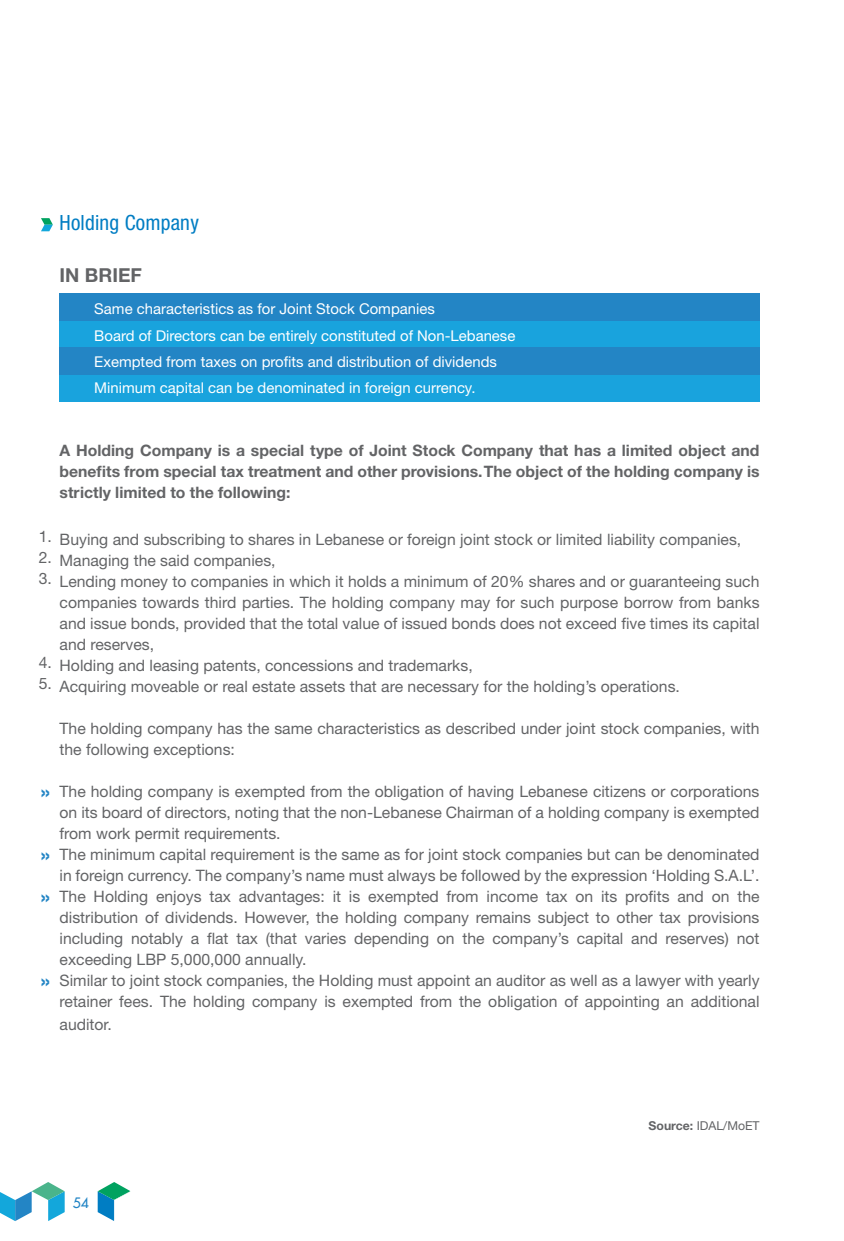
<style>
.page{position:relative;width:844px;height:1241px;background:#fff}
.page>*{position:absolute;margin:0;border:0;box-sizing:border-box;transform-origin:0 0}
.t1{font:condensed 21px "Helvetica Neue";letter-spacing:.01em;color:#007dc3}
.t2{font:700 21px/42px "Helvetica Neue CE";color:#2385c5}
.t3{font:700 19.25px "Helvetica Neue CE";color:#636466}
.t4{font:15.75px/21px "Helvetica Neue";color:#636466}
.t5{font:700 15.75px/21px "Helvetica Neue CE";color:#636466;text-align:justify}
.t6{font:14.88px/26.2px "Helvetica Neue";color:#fff}
.t7{font:14px "Futura";color:#2385c5}
.t8{font:12.25px "Helvetica Neue";color:#636466}
.s1{font-family:"Helvetica Neue CE";font-weight:700}
</style>
<div class="page">
<svg style="left:1px;top:1182px;width:64px;height:38px"></svg>
<svg style="left:98px;top:1182px;width:33px;height:39px"></svg>
<svg style="left:41px;top:218px;width:12px;height:13px"></svg>
<div style="left:60px;top:320px;width:699px;height:27px;background:#19a3dd"></div>
<div style="left:60px;top:374px;width:699px;height:28px;background:#19a3dd"></div>
<div style="left:60px;top:293px;width:699px;height:27px;background:#2385c5"></div>
<div style="left:60px;top:347px;width:699px;height:27px;background:#2385c5"></div>
<h1 class="t1" style="left:60px;top:211px;width:141px">Holding Company</h1>
<p class="t3" style="left:60px;top:263px;width:84px">IN BRIEF</p>
<p class="t6" style="left:94px;top:296px;width:422px">Same characteristics as for Joint Stock Companies<br>Board of Directors can be entirely constituted of Non-Lebanese Exempted from taxes on profits and distribution of dividends Minimum capital can be denominated in foreign currency.</p>
<p class="t4" style="left:39px;top:526px;width:15px;text-align:justify">1.<br>2.<br>3.</p>
<p class="t4" style="left:39px;top:652px;width:15px">4.<br>5.</p>
<h1 class="t2" style="left:41px;top:770px;width:11px">»</h1>
<h1 class="t2" style="left:41px;top:833px;width:11px">» »</h1>
<h1 class="t2" style="left:41px;top:959px;width:11px">»</h1>
<p class="t5" style="left:60px;top:440px;width:701px">A Holding Company is a special type of Joint Stock Company that has a limited object and benefits from special tax treatment and other provisions. The object of the holding company is strictly limited to the following:</p>
<p class="t4" style="left:60px;top:529px;width:701px">Buying and subscribing to shares in Lebanese or foreign joint stock or limited liability companies, Managing the said companies,<br>Lending money to companies in which it holds a minimum of 20% shares and or guaranteeing such companies towards third parties. The holding company may for such purpose borrow from banks and issue bonds, provided that the total value of issued bonds does not exceed five times its capital and reserves,<br>Holding and leasing patents, concessions and trademarks,<br>Acquiring moveable or real estate assets that are necessary for the holding’s operations.</p>
<p class="t4" style="left:60px;top:718px;width:701px">The holding company has the same characteristics as described under joint stock companies, with the following exceptions:</p>
<p class="t4" style="left:60px;top:781px;width:701px">The holding company is exempted from the obligation of having Lebanese citizens or corporations on its board of directors, noting that the non-Lebanese Chairman of a holding company is exempted from work permit requirements.<br>The minimum capital requirement is the same as for joint stock companies but can be denominated in foreign currency. The company’s name must always be followed by the expression ‘Holding S.A.L’.<br>The Holding enjoys tax advantages: it is exempted from income tax on its profits and on the distribution of dividends. However, the holding company remains subject to other tax provisions including notably a flat tax (that varies depending on the company’s capital and reserves) not exceeding LBP 5,000,000 annually.<br>Similar to joint stock companies, the Holding must appoint an auditor as well as a lawyer with yearly retainer fees. The holding company is exempted from the obligation of appointing an additional</p>
<p class="t4" style="left:60px;top:1013px;width:54px">auditor.</p>
<p class="t7" style="left:73px;top:1193px;width:18px">54</p>
<p class="t8" style="left:648px;top:1117px;width:112px"><span class="s1">Source:</span> IDAL/MoET</p>
</div>
